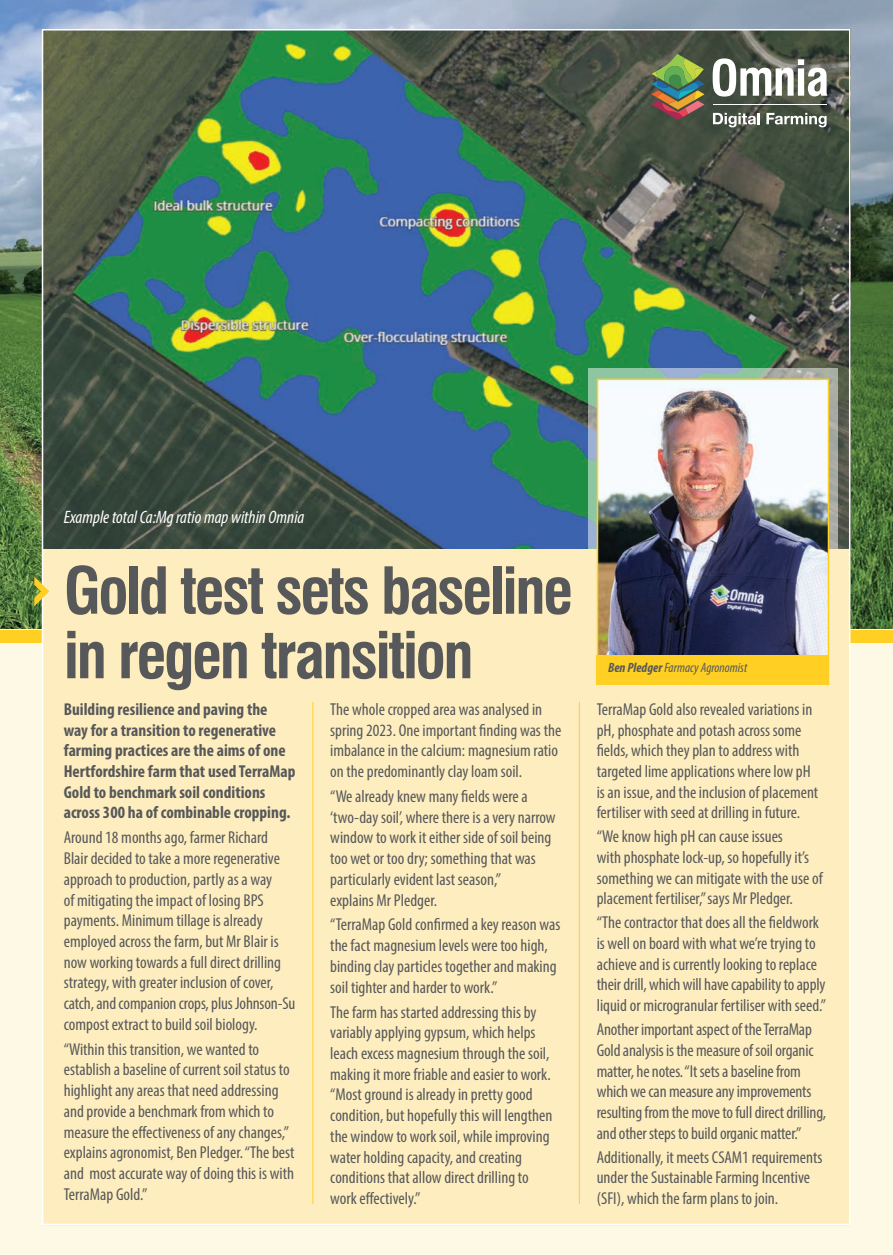
<style>
.page{position:relative;width:893px;height:1255px;background:#fff}
.page>*{position:absolute;margin:0;border:0;box-sizing:border-box;transform-origin:0 0}
.t1{font:700 condensed 63px "Swiss 721 BT";letter-spacing:-.04em;color:#57585a}
.t2{font:italic condensed 18px "Myriad Pro";color:#fff}
.t3{font:condensed 17.25px/20.7px "Myriad Pro";color:#57585a}
.t4{font:700 condensed 17.25px/20.7px "Myriad Pro";color:#57585a}
.t5{font:italic condensed 13.5px "Myriad Pro";color:#57585a}
.s1{font-weight:700}
</style>
<div class="page">
<img style="left:0;top:0;width:893px;height:629px">
<div style="left:0;top:629px;width:893px;height:625px;background:#fef9e5"></div>
<div style="left:0;top:629px;width:893px;height:13px;background:#ffcf23"></div>
<div style="left:43px;top:549px;width:807px;height:676px;background:#feeebf"></div>
<img style="left:45px;top:32px;width:802px;height:517px">
<hr style="left:312px;top:702px;width:1px;height:501px;background:#ffcf23">
<hr style="left:579px;top:702px;width:1px;height:501px;background:#ffcf23">
<svg style="left:713px;top:113px;width:47px;height:14px"></svg>
<svg style="left:766px;top:113px;width:61px;height:14px"></svg>
<svg style="left:713px;top:58px;width:114px;height:39px"></svg>
<hr style="left:713px;top:104px;width:114px;height:1px;background:#fff">
<svg style="left:651px;top:54px;width:54px;height:66px;background:#727852"></svg>
<svg style="left:34px;top:576px;width:15px;height:30px"></svg>
<svg style="left:588px;top:368px;width:250px;height:181px;background:#9db5aa"></svg>
<img style="left:600px;top:381px;width:226px;height:274px">
<div style="left:597px;top:378px;width:232px;height:307px;border:2px solid #ffcf23"></div>
<div style="left:597px;top:655px;width:232px;height:30px;background:#ffcf23"></div>
<p class="t2" style="left:64px;top:506px;width:242px">Example total Ca:Mg ratio map within Omnia</p>
<p class="t1" style="left:64px;top:553px;width:511px">Gold test sets baseline</p>
<p class="t1" style="left:64px;top:617px;width:411px">in regen transition</p>
<p class="t4" style="left:64px;top:698px;width:233px">Building resilience and paving the way for a transition to regenerative farming practices are the aims of one Hertfordshire farm that used TerraMap Gold to benchmark soil conditions across 300 ha of combinable cropping.</p>
<p class="t3" style="left:64px;top:827px;width:233px">Around 18 months ago, farmer Richard Blair decided to take a more regenerative approach to production, partly as a way<br>of mitigating the impact of losing BPS payments. Minimum tillage is already employed across the farm, but Mr Blair is now working towards a full direct drilling strategy, with greater inclusion of cover, catch, and companion crops, plus Johnson-Su compost extract to build soil biology.</p>
<p class="t3" style="left:64px;top:1038px;width:232px">“Within this transition, we wanted to establish a baseline of current soil status to highlight any areas that need addressing and provide a benchmark from which to measure the effectiveness of any changes,” explains agronomist, Ben Pledger. “The best and most accurate way of doing this is with TerraMap Gold.”</p>
<p class="t3" style="left:330px;top:698px;width:233px">The whole cropped area was analysed in spring 2023. One important finding was the imbalance in the calcium: magnesium ratio on the predominantly clay loam soil.</p>
<p class="t3" style="left:330px;top:785px;width:227px">“We already knew many fields were a ‘two-day soil’, where there is a very narrow window to work it either side of soil being too wet or too dry; something that was particularly evident last season,”<br>explains Mr Pledger.</p>
<p class="t3" style="left:330px;top:914px;width:232px">“TerraMap Gold confirmed a key reason was the fact magnesium levels were too high, binding clay particles together and making soil tighter and harder to work.”</p>
<p class="t3" style="left:330px;top:1001px;width:224px">The farm has started addressing this by variably applying gypsum, which helps leach excess magnesium through the soil, making it more friable and easier to work. “Most ground is already in pretty good condition, but hopefully this will lengthen the window to work soil, while improving water holding capacity, and creating conditions that allow direct drilling to work effectively.”</p>
<p class="t5" style="left:608px;top:660px;width:141px"><span class="s1">Ben Pledger</span> Farmacy Agronomist</p>
<p class="t3" style="left:597px;top:698px;width:223px">TerraMap Gold also revealed variations in pH, phosphate and potash across some fields, which they plan to address with targeted lime applications where low pH is an issue, and the inclusion of placement fertiliser with seed at drilling in future.</p>
<p class="t3" style="left:597px;top:826px;width:227px">“We know high pH can cause issues<br>with phosphate lock-up, so hopefully it’s something we can mitigate with the use of placement fertiliser,” says Mr Pledger.</p>
<p class="t3" style="left:597px;top:912px;width:231px">“The contractor that does all the fieldwork is well on board with what we’re trying to achieve and is currently looking to replace their drill, which will have capability to apply liquid or microgranular fertiliser with seed.”</p>
<p class="t3" style="left:597px;top:1018px;width:231px">Another important aspect of the TerraMap Gold analysis is the measure of soil organic matter, he notes. “It sets a baseline from which we can measure any improvements resulting from the move to full direct drilling, and other steps to build organic matter.”</p>
<p class="t3" style="left:597px;top:1146px;width:227px">Additionally, it meets CSAM1 requirements under the Sustainable Farming Incentive (SFI), which the farm plans to join.</p>
</div>
